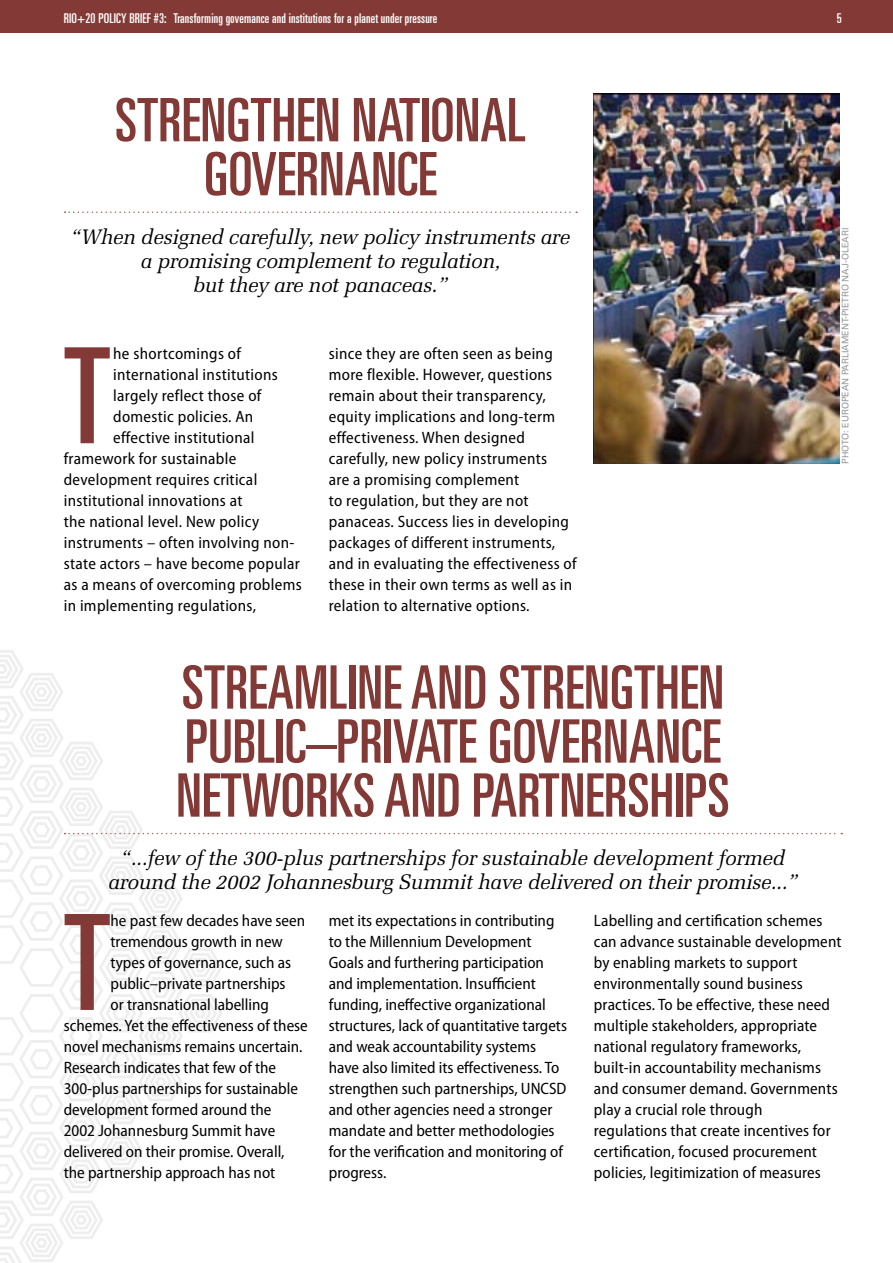
<style>
.page{position:relative;width:893px;height:1263px;background:#fff}
.page>*{position:absolute;margin:0;border:0;box-sizing:border-box;transform-origin:0 0}
.t1{font:ultra-condensed 132.9px "Univers";color:#833a36}
.t2{font:ultra-condensed 60px/54px "Univers";color:#833a36;text-align:center}
.t3{font:italic 21px/24px "Melior";letter-spacing:-.02em;color:#000;text-align:center}
.t4{font:semi-condensed 16.5px/21px "Myriad Pro";letter-spacing:.01em;color:#000}
.t5{font:ultra-condensed 13.5px "Univers";letter-spacing:.01em;color:#fff}
.t6{font:9px "Univers";color:#939598}
</style>
<div class="page">
<div style="left:0;top:0;width:893px;height:32px;background:#833a36"></div>
<svg style="left:65px;top:211px;width:512px;height:2px"></svg>
<svg style="left:0;top:650px;width:842px;height:613px"></svg>
<img style="left:594px;top:94px;width:245px;height:369px">
<p class="t5" style="left:64px;top:10px;width:375px">RIO+20 POLICY BRIEF #3: TRANSFORMING GOVERNANCE AND INSTITUTIONS FOR A PLANET UNDER PRESSURE</p>
<p class="t5" style="left:837px;top:11px;width:7px">5</p>
<h2 class="t2" style="left:115px;top:93px;width:412px">STRENGTHEN NATIONAL<br>GOVERNANCE</h2>
<p class="t3" style="left:71px;top:225px;width:500px">“When designed carefully, new policy instruments are a promising complement to regulation,<br>but they are not panaceas.”</p>
<h1 class="t1" style="left:64px;top:320px;width:48px">T</h1>
<p class="t4" style="left:113px;top:344px;width:129px">he shortcomings of</p>
<p class="t4" style="left:113px;top:365px;width:166px">international institutions</p>
<p class="t4" style="left:113px;top:386px;width:150px">largely reflect those of</p>
<p class="t4" style="left:113px;top:407px;width:142px">domestic policies. An</p>
<p class="t4" style="left:113px;top:428px;width:143px">effective institutional</p>
<p class="t4" style="left:64px;top:449px;width:174px">framework for sustainable</p>
<p class="t4" style="left:64px;top:470px;width:195px">development requires critical</p>
<p class="t4" style="left:64px;top:491px;width:180px">institutional innovations at</p>
<p class="t4" style="left:64px;top:512px;width:197px">the national level. New policy</p>
<p class="t4" style="left:64px;top:533px;width:232px">instruments – often involving non-</p>
<p class="t4" style="left:64px;top:554px;width:237px">state actors – have become popular</p>
<p class="t4" style="left:64px;top:575px;width:240px">as a means of overcoming problems</p>
<p class="t4" style="left:64px;top:596px;width:194px">in implementing regulations,</p>
<p class="t4" style="left:329px;top:344px;width:249px">since they are often seen as being more flexible. However, questions remain about their transparency, equity implications and long-term effectiveness. When designed carefully, new policy instruments<br>are a promising complement<br>to regulation, but they are not panaceas. Success lies in developing packages of different instruments, and in evaluating the effectiveness of these in their own terms as well as in relation to alternative options.</p>
<p class="t6" style="left:840px;top:463px;width:236px;rotate:-90deg">Photo: European Par liament-Pietro Naj-Oleari</p>
<h2 class="t2" style="left:176px;top:660px;width:551px;text-align:justify">STREAMLINE AND STRENGTHEN PUBLIC–PRIVATE GOVERNANCE NETWORKS AND PARTNERSHIPS</h2>
<p class="t3" style="left:108px;top:846px;width:691px">“...few of the 300-plus partnerships for sustainable development formed around the 2002 Johannesburg Summit have delivered on their promise...”</p>
<h1 class="t1" style="left:64px;top:887px;width:48px">T</h1>
<p class="t4" style="left:111px;top:910px;width:196px">he past few decades have seen</p>
<p class="t4" style="left:329px;top:910px;width:240px">met its expectations in contributing to the Millennium Development Goals and furthering participation and implementation. Insufficient funding, ineffective organizational structures, lack of quantitative targets and weak accountability systems have also limited its effectiveness. To strengthen such partnerships, UNCSD and other agencies need a stronger mandate and better methodologies for the verification and monitoring of progress.</p>
<p class="t4" style="left:594px;top:910px;width:249px">Labelling and certification schemes can advance sustainable development by enabling markets to support environmentally sound business practices. To be effective, these need multiple stakeholders, appropriate national regulatory frameworks, built-in accountability mechanisms and consumer demand. Governments play a crucial role through<br>regulations that create incentives for certification, focused procurement policies, legitimization of measures</p>
<p class="t4" style="left:111px;top:931px;width:174px">tremendous growth in new</p>
<p class="t4" style="left:111px;top:952px;width:182px">types of governance, such as</p>
<p class="t4" style="left:111px;top:973px;width:177px">public–private partnerships</p>
<p class="t4" style="left:111px;top:994px;width:160px">or transnational labelling</p>
<p class="t4" style="left:64px;top:1015px;width:246px">schemes. Yet the effectiveness of these</p>
<p class="t4" style="left:64px;top:1036px;width:240px">novel mechanisms remains uncertain.</p>
<p class="t4" style="left:64px;top:1057px;width:214px">Research indicates that few of the</p>
<p class="t4" style="left:64px;top:1078px;width:236px">300-plus partnerships for sustainable</p>
<p class="t4" style="left:64px;top:1099px;width:209px">development formed around the</p>
<p class="t4" style="left:64px;top:1120px;width:213px">2002 Johannesburg Summit have</p>
<p class="t4" style="left:64px;top:1141px;width:222px">delivered on their promise. Overall,</p>
<p class="t4" style="left:64px;top:1162px;width:213px">the partnership approach has not</p>
</div>
